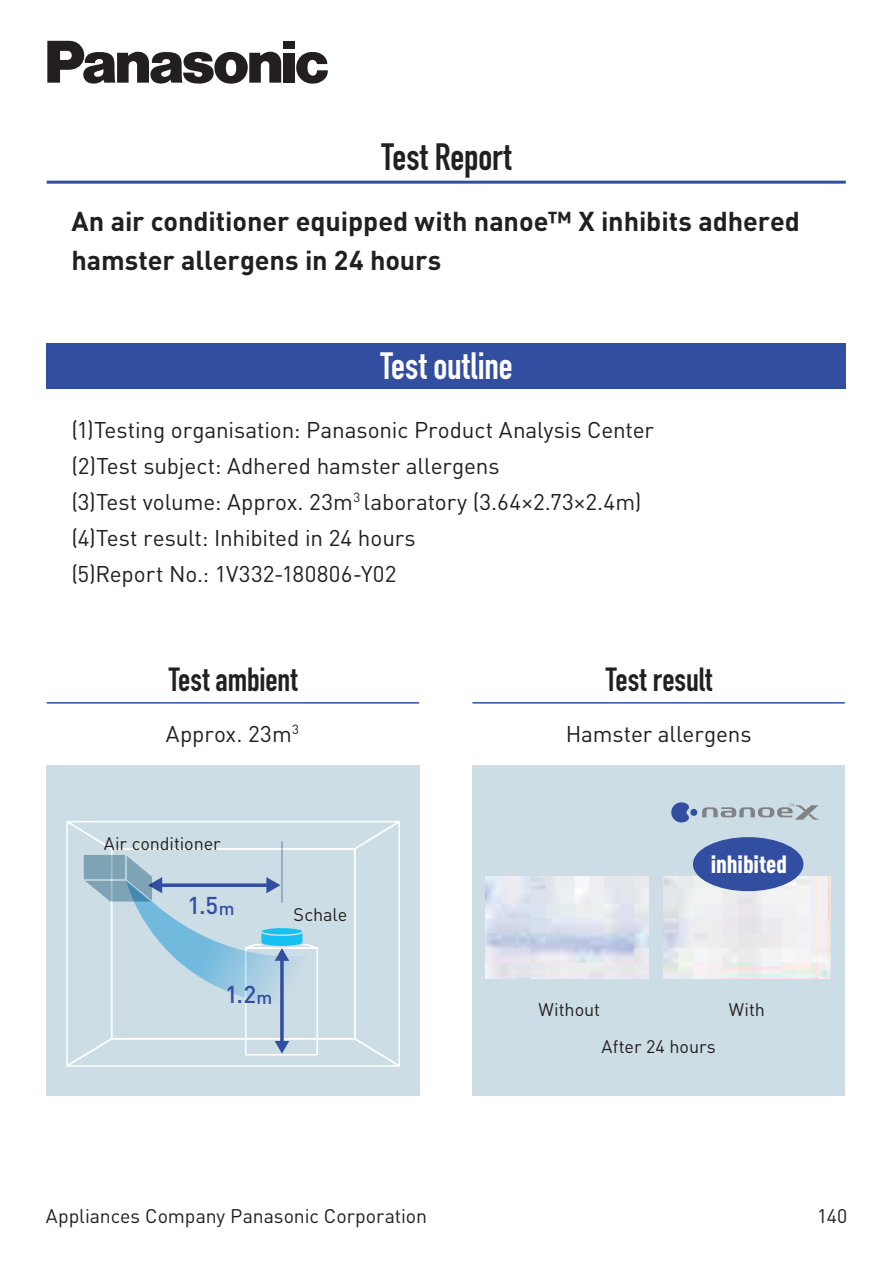
<style>
.page{position:relative;width:893px;height:1263px;background:#fff}
.page>*{position:absolute;margin:0;border:0;box-sizing:border-box;transform-origin:0 0}
.t1{font:700 37.5px "DIN Condensed";color:#fff}
.t2{font:700 37.5px "DIN Condensed";letter-spacing:-.005em;color:#231f20}
.t3{font:700 33px "DIN Condensed";letter-spacing:-.005em;color:#231f20}
.t4{font:700 27px/38.5px "DINOT";letter-spacing:-.005em;color:#231f20}
.t5{font:900 condensed 24.6px "DINOT";letter-spacing:-.005em;color:#fff}
.t6{font:500 24px "DINOT";color:#324ea1}
.t7{font:22.5px/36px "DINOT";letter-spacing:-.005em;color:#231f20}
.t8{font:19.5px "DINOT";letter-spacing:-.005em;color:#231f20}
.t9{font:18px "DINOT";letter-spacing:-.005em;color:#231f20}
.s1{font-size:18px}
</style>
<div class="page">
<div style="left:472px;top:765px;width:373px;height:330px;background:#cddde6"></div>
<div style="left:47px;top:344px;width:799px;height:45px;background:#324ea1"></div>
<div style="left:46px;top:765px;width:373px;height:330px;background:#cddde6"></div>
<img style="left:486px;top:876px;width:345px;height:103px">
<hr style="left:47px;top:181px;width:799px;height:3px;background:#324ea1">
<hr style="left:47px;top:702px;width:372px;height:2px;background:#324ea1">
<hr style="left:472px;top:702px;width:373px;height:2px;background:#324ea1">
<svg style="left:47px;top:41px;width:234px;height:43px"></svg>
<div style="left:283px;top:53px;width:12px;height:30px;background:#231f20"></div>
<div style="left:283px;top:41px;width:12px;height:8px;background:#231f20"></div>
<svg style="left:296px;top:52px;width:32px;height:32px"></svg>
<svg style="left:66px;top:821px;width:334px;height:246px"></svg>
<div style="left:690px;top:809px;width:7px;height:7px;background:#324ea1;border-radius:50%"></div>
<svg style="left:671px;top:802px;width:18px;height:20px"></svg>
<svg style="left:702px;top:804px;width:116px;height:16px"></svg>
<div style="left:693px;top:837px;width:110px;height:54px;background:#324ea1;border-radius:50%"></div>
<div style="left:649px;top:854px;width:13px;height:150px;background:#cddde6"></div>
<h1 class="t2" style="left:382px;top:131px;width:131px">Test Report</h1>
<p class="t4" style="left:71px;top:202px;width:730px">An air conditioner equipped with nanoe™ X inhibits adhered hamster allergens in 24 hours</p>
<h1 class="t1" style="left:380px;top:340px;width:134px">Test outline</h1>
<p class="t7" style="left:71px;top:411px;width:584px">(1)Testing organisation: Panasonic Product Analysis Center (2)Test subject: Adhered hamster allergens<br>(3)Test volume: Approx. 23m<sup>3</sup> laboratory (3.64×2.73×2.4m) (4)Test result: Inhibited in 24 hours<br>(5)Report No.: 1V332-180806-Y02</p>
<h2 class="t3" style="left:169px;top:657px;width:130px">Test ambient</h2>
<h2 class="t3" style="left:606px;top:657px;width:108px">Test result</h2>
<p class="t7" style="left:166px;top:715px;width:135px">Approx. 23m<sup>3</sup></p>
<p class="t9" style="left:104px;top:832px;width:118px">Air conditioner</p>
<p class="t6" style="left:187px;top:890px;width:49px">1.5<span class="s1">m</span></p>
<p class="t9" style="left:294px;top:903px;width:55px">Schale</p>
<p class="t6" style="left:225px;top:979px;width:49px">1.2<span class="s1">m</span></p>
<p class="t7" style="left:566px;top:715px;width:187px">Hamster allergens</p>
<p class="t9" style="left:539px;top:998px;width:63px">Without</p>
<p class="t5" style="left:711px;top:849px;width:78px">inhibited</p>
<p class="t9" style="left:729px;top:998px;width:38px">With</p>
<p class="t9" style="left:601px;top:1035px;width:116px">After 24 hours</p>
<p class="t8" style="left:46px;top:1204px;width:383px">Appliances Company Panasonic Corporation</p>
<p class="t8" style="left:817px;top:1204px;width:32px">140</p>
</div>
